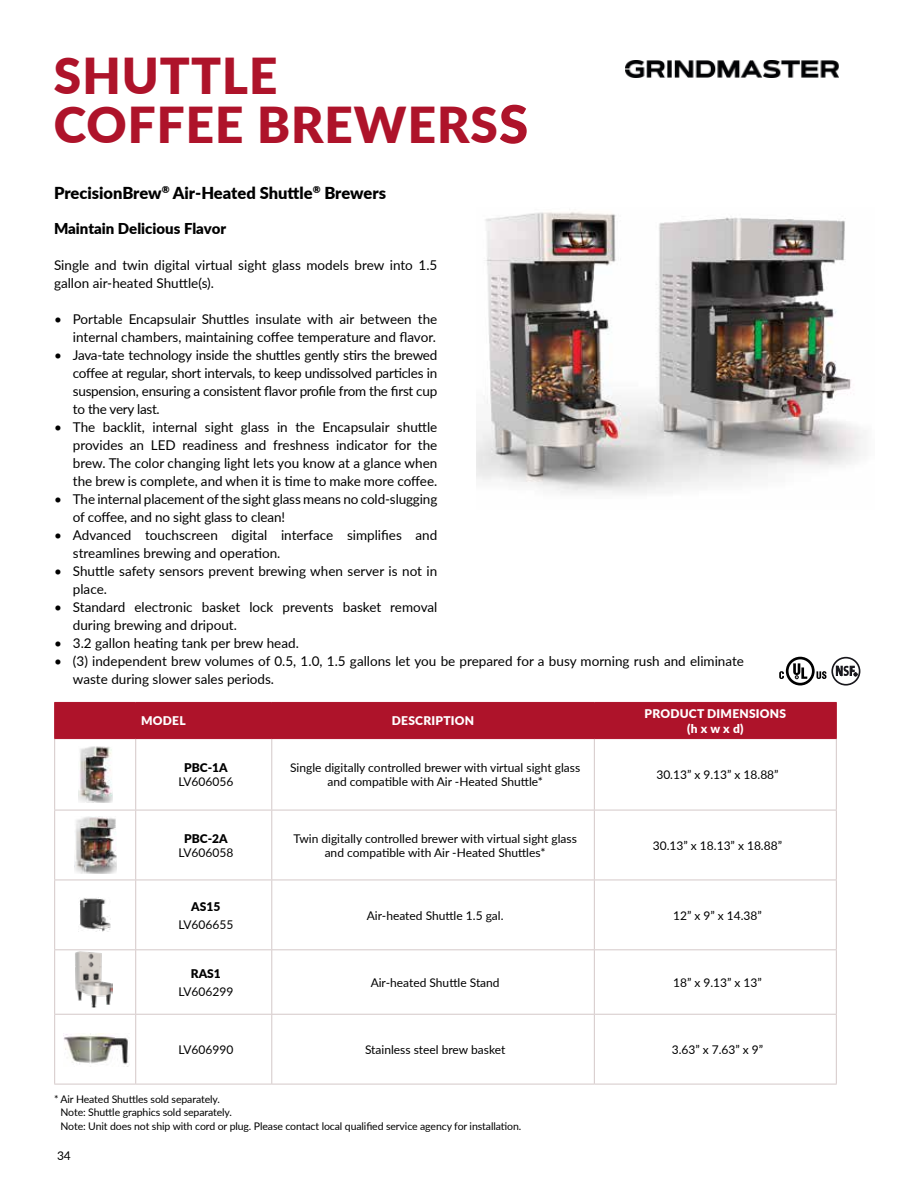
<style>
.page{position:relative;width:918px;height:1188px;background:#fff}
.page>*{position:absolute;margin:0;border:0;box-sizing:border-box;transform-origin:0 0}
.t1{font:900 49.5px/49.5px "Lato";letter-spacing:.02em;color:#ae132a}
.t2{font:900 16.5px "Lato";color:#000}
.t3{font:900 15px "Lato";color:#000}
.t4{font:13.5px/18px "Lato";color:#000}
.t5{font:12px/14.4px "Lato";color:#000;text-align:center}
.t6{font:900 12px/14.4px "Lato";letter-spacing:.02em;color:#fff;text-align:center}
.t7{font:900 12px "Lato";color:#000}
.t8{font:10.5px/13.5px "Lato";letter-spacing:-.01em;color:#000}
.s1{font-size:52.5px}
</style>
<div class="page">
<img style="left:476px;top:212px;width:388px;height:281px">
<div style="left:55px;top:703px;width:781px;height:35px;background:#ae132a"></div>
<hr style="left:54px;top:739px;width:1px;height:71px;background:#d4c8c8">
<hr style="left:135px;top:739px;width:1px;height:71px;background:#d4c8c8">
<hr style="left:271px;top:739px;width:1px;height:71px;background:#d4c8c8">
<hr style="left:54px;top:810px;width:1px;height:70px;background:#d4c8c8">
<hr style="left:135px;top:810px;width:1px;height:70px;background:#d4c8c8">
<hr style="left:271px;top:810px;width:1px;height:70px;background:#d4c8c8">
<hr style="left:54px;top:880px;width:1px;height:69px;background:#d4c8c8">
<hr style="left:135px;top:880px;width:1px;height:69px;background:#d4c8c8">
<hr style="left:271px;top:880px;width:1px;height:69px;background:#d4c8c8">
<hr style="left:54px;top:950px;width:1px;height:64px;background:#d4c8c8">
<hr style="left:135px;top:950px;width:1px;height:64px;background:#d4c8c8">
<hr style="left:271px;top:950px;width:1px;height:64px;background:#d4c8c8">
<hr style="left:54px;top:1015px;width:1px;height:69px;background:#d4c8c8">
<hr style="left:135px;top:1015px;width:1px;height:69px;background:#d4c8c8">
<hr style="left:271px;top:1015px;width:1px;height:69px;background:#d4c8c8">
<hr style="left:54px;top:810px;width:82px;height:1px;background:#d4c8c8">
<hr style="left:136px;top:810px;width:136px;height:1px;background:#d4c8c8">
<hr style="left:272px;top:810px;width:322px;height:1px;background:#d4c8c8">
<hr style="left:54px;top:1014px;width:82px;height:1px;background:#d4c8c8">
<hr style="left:136px;top:1014px;width:136px;height:1px;background:#d4c8c8">
<hr style="left:272px;top:1014px;width:322px;height:1px;background:#d4c8c8">
<hr style="left:54px;top:1084px;width:82px;height:1px;background:#d4c8c8">
<hr style="left:136px;top:1084px;width:136px;height:1px;background:#d4c8c8">
<hr style="left:272px;top:1084px;width:322px;height:1px;background:#d4c8c8">
<hr style="left:594px;top:739px;width:1px;height:71px;background:#d4c8c8">
<hr style="left:594px;top:810px;width:1px;height:70px;background:#d4c8c8">
<hr style="left:594px;top:880px;width:1px;height:69px;background:#d4c8c8">
<hr style="left:594px;top:950px;width:1px;height:64px;background:#d4c8c8">
<hr style="left:594px;top:1015px;width:1px;height:69px;background:#d4c8c8">
<hr style="left:836px;top:739px;width:1px;height:71px;background:#d4c8c8">
<hr style="left:836px;top:810px;width:1px;height:70px;background:#d4c8c8">
<hr style="left:836px;top:880px;width:1px;height:69px;background:#d4c8c8">
<hr style="left:836px;top:950px;width:1px;height:64px;background:#d4c8c8">
<hr style="left:836px;top:1015px;width:1px;height:69px;background:#d4c8c8">
<hr style="left:594px;top:810px;width:243px;height:1px;background:#d4c8c8">
<hr style="left:594px;top:1014px;width:243px;height:1px;background:#d4c8c8">
<hr style="left:594px;top:1084px;width:243px;height:1px;background:#d4c8c8">
<hr style="left:54px;top:702px;width:82px;height:1px;background:#ae132a">
<hr style="left:54px;top:703px;width:1px;height:35px;background:#ae132a">
<hr style="left:136px;top:702px;width:136px;height:1px;background:#ae132a">
<hr style="left:272px;top:702px;width:322px;height:1px;background:#ae132a">
<hr style="left:594px;top:702px;width:243px;height:1px;background:#ae132a">
<hr style="left:594px;top:703px;width:1px;height:35px;background:#ae132a">
<hr style="left:836px;top:703px;width:1px;height:35px;background:#ae132a">
<hr style="left:54px;top:738px;width:82px;height:1px;background:#ae132a">
<hr style="left:272px;top:738px;width:322px;height:1px;background:#ae132a">
<hr style="left:594px;top:738px;width:243px;height:1px;background:#ae132a">
<hr style="left:271px;top:703px;width:1px;height:35px;background:#ae132a">
<hr style="left:136px;top:738px;width:136px;height:1px;background:#ae132a">
<hr style="left:54px;top:880px;width:82px;height:1px;background:#d4c8c8">
<hr style="left:136px;top:880px;width:136px;height:1px;background:#d4c8c8">
<hr style="left:272px;top:880px;width:322px;height:1px;background:#d4c8c8">
<hr style="left:594px;top:880px;width:243px;height:1px;background:#d4c8c8">
<hr style="left:54px;top:949px;width:82px;height:1px;background:#d4c8c8">
<hr style="left:136px;top:949px;width:136px;height:1px;background:#d4c8c8">
<hr style="left:272px;top:949px;width:322px;height:1px;background:#d4c8c8">
<hr style="left:594px;top:949px;width:243px;height:1px;background:#d4c8c8">
<img style="left:78px;top:746px;width:34px;height:57px">
<img style="left:74px;top:817px;width:42px;height:56px">
<img style="left:79px;top:898px;width:32px;height:33px">
<img style="left:75px;top:950px;width:37px;height:57px">
<img style="left:63px;top:1033px;width:66px;height:34px">
<div style="left:831px;top:657px;width:29px;height:29px;border:2px solid #18171c;border-radius:50%"></div>
<svg style="left:836px;top:665px;width:21px;height:12px"></svg>
<svg style="left:779px;top:657px;width:47px;height:28px"></svg>
<img style="left:626px;top:60px;width:212px;height:18px">
<h1 class="t1" style="left:54px;top:49px;width:476px">SHUTTLE<br>COFFEE BREWERS<span class="s1">S</span></h1>
<p class="t2" style="left:54px;top:180px;width:334px">PrecisionBrew<sup>®</sup> Air-Heated Shuttle<sup>®</sup> Brewers</p>
<p class="t3" style="left:54px;top:217px;width:174px">Maintain Delicious Flavor</p>
<p class="t4" style="left:54px;top:256px;width:385px">Single and twin digital virtual sight glass models brew into 1.5 gallon air-heated Shuttle(s).</p>
<p class="t4" style="left:54px;top:310px;width:385px;text-align:right">• Portable Encapsulair Shuttles insulate with air between the internal chambers, maintaining coffee temperature and flavor.</p>
<p class="t4" style="left:73px;top:346px;width:366px;text-align:justify;text-indent:-19px">• Java-tate technology inside the shuttles gently stirs the brewed coffee at regular, short intervals, to keep undissolved particles in suspension, ensuring a consistent flavor profile from the first cup to the very last.</p>
<p class="t4" style="left:73px;top:417px;width:366px;text-align:justify;text-indent:-19px">• The backlit, internal sight glass in the Encapsulair shuttle provides an LED readiness and freshness indicator for the brew. The color changing light lets you know at a glance when the brew is complete, and when it is time to make more coffee.</p>
<p class="t4" style="left:73px;top:489px;width:366px;text-indent:-19px">• The internal placement of the sight glass means no cold-slugging of coffee, and no sight glass to clean!</p>
<p class="t4" style="left:73px;top:525px;width:366px;text-indent:-19px">• Advanced touchscreen digital interface simplifies and streamlines brewing and operation.</p>
<p class="t4" style="left:73px;top:561px;width:366px;text-indent:-19px">• Shuttle safety sensors prevent brewing when server is not in place.</p>
<p class="t4" style="left:73px;top:597px;width:366px;text-indent:-19px">• Standard electronic basket lock prevents basket removal during brewing and dripout.</p>
<p class="t4" style="left:54px;top:634px;width:246px">• 3.2 gallon heating tank per brew head.</p>
<p class="t4" style="left:73px;top:652px;width:673px;text-indent:-19px">• (3) independent brew volumes of 0.5, 1.0, 1.5 gallons let you be prepared for a busy morning rush and eliminate waste during slower sales periods.</p>
<p class="t6" style="left:141px;top:713px;width:46px">MODEL</p>
<p class="t6" style="left:392px;top:713px;width:84px">DESCRIPTION</p>
<p class="t6" style="left:645px;top:706px;width:143px">PRODUCT DIMENSIONS (h x w x d)</p>
<p class="t7" style="left:184px;top:759px;width:45px">PBC-1A</p>
<p class="t5" style="left:178px;top:774px;width:56px">LV606056</p>
<p class="t5" style="left:290px;top:760px;width:292px">Single digitally controlled brewer with virtual sight glass and compatible with Air -Heated Shuttle*</p>
<p class="t5" style="left:656px;top:767px;width:124px">30.13” x 9.13” x 18.88”</p>
<p class="t7" style="left:184px;top:829px;width:45px">PBC-2A</p>
<p class="t5" style="left:178px;top:845px;width:56px">LV606058</p>
<p class="t7" style="left:191px;top:897px;width:31px">AS15</p>
<p class="t5" style="left:178px;top:917px;width:56px">LV606655</p>
<p class="t7" style="left:191px;top:964px;width:32px">RAS1</p>
<p class="t5" style="left:178px;top:984px;width:56px">LV606299</p>
<p class="t5" style="left:293px;top:831px;width:285px">Twin digitally controlled brewer with virtual sight glass and compatible with Air -Heated Shuttles*</p>
<p class="t5" style="left:653px;top:838px;width:131px">30.13” x 18.13” x 18.88”</p>
<p class="t5" style="left:367px;top:908px;width:138px">Air-heated Shuttle 1.5 gal.</p>
<p class="t5" style="left:673px;top:908px;width:90px">12” x 9” x 14.38”</p>
<p class="t5" style="left:371px;top:975px;width:131px">Air-heated Shuttle Stand</p>
<p class="t5" style="left:673px;top:975px;width:90px">18” x 9.13” x 13”</p>
<p class="t5" style="left:178px;top:1042px;width:56px">LV606990</p>
<p class="t5" style="left:365px;top:1042px;width:142px">Stainless steel brew basket</p>
<p class="t5" style="left:672px;top:1042px;width:93px">3.63” x 7.63” x 9”</p>
<p class="t8" style="left:61px;top:1091px;width:462px;text-indent:-7px">* Air Heated Shuttles sold separately.<br>Note: Shuttle graphics sold separately.<br>Note: Unit does not ship with cord or plug. Please contact local qualified service agency for installation.</p>
<p class="t5" style="left:57px;top:1148px;width:15px">34</p>
</div>
